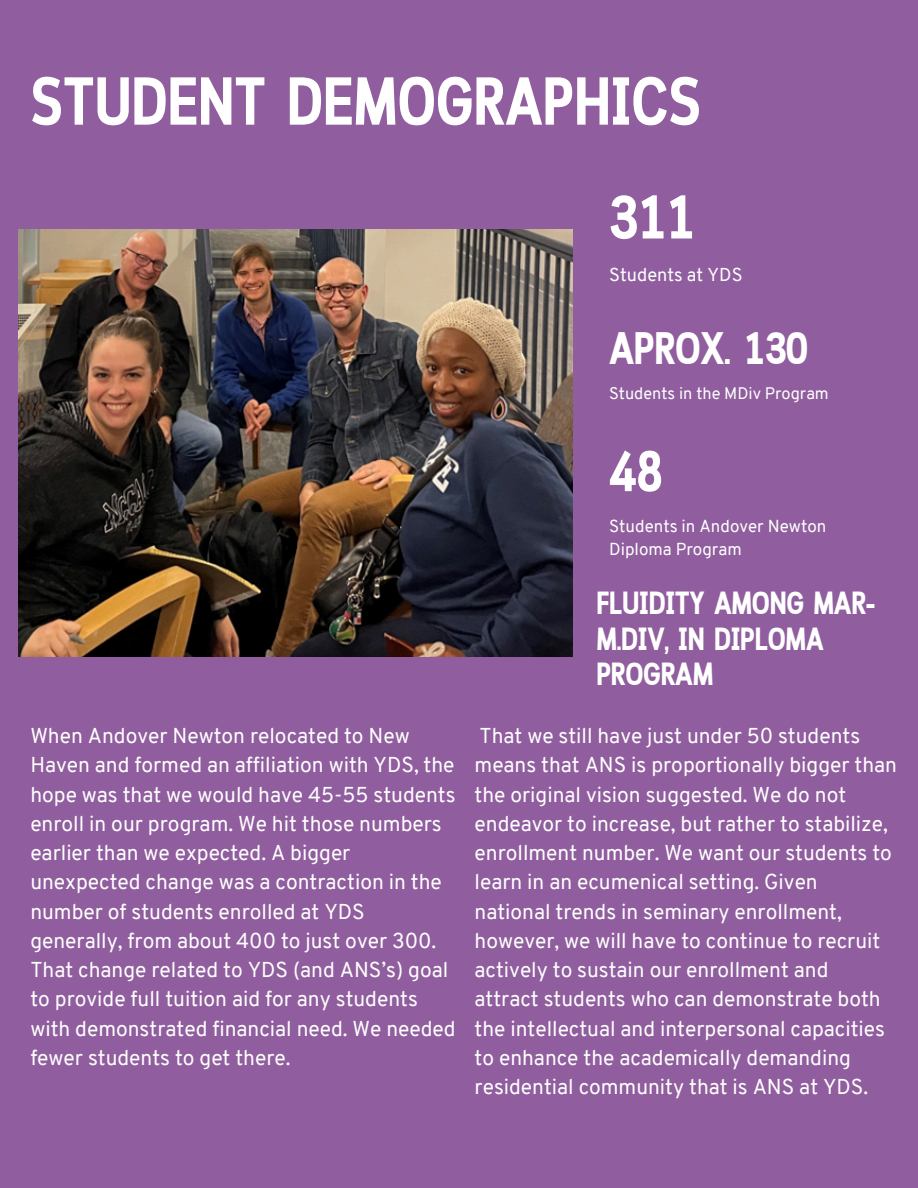
<style>
.page{position:relative;width:918px;height:1188px;background:#905e9e}
.page>*{position:absolute;margin:0;border:0;box-sizing:border-box;transform-origin:0 0}
.t1{font:700 67.65px "Cloud Cond";color:#fff}
.t2{font:700 60.9px "Cloud Cond";color:#fff}
.t3{font:700 57.15px "Cloud Cond";color:#fff}
.t4{font:700 45.3px "Cloud Cond";letter-spacing:-.01em;color:#fff}
.t5{font:700 31.95px/35.4px "Cloud Cond";letter-spacing:-.01em;color:#fff}
.t6{font:21px/29.2px "Overpass";color:#fff}
.t7{font:18.15px "Overpass";color:#fff}
.t8{font:16.95px/23.1px "Overpass";color:#fff}
.t9{font:16.35px "Overpass";color:#fff}
</style>
<div class="page">
<img style="left:19px;top:229px;width:553px;height:428px">
<p class="t1" style="left:30px;top:75px;width:672px">STUDENT DEMOGRAPHICS</p>
<h2 class="t2" style="left:609px;top:194px;width:88px">311</h2>
<p class="t7" style="left:609px;top:267px;width:135px">Students at YDS</p>
<h1 class="t4" style="left:609px;top:331px;width:200px">APROX. 130</h1>
<p class="t9" style="left:609px;top:386px;width:221px">Students in the MDiv Program</p>
<h3 class="t3" style="left:609px;top:449px;width:56px">48</h3>
<p class="t8" style="left:609px;top:517px;width:219px">Students in Andover Newton<br>Diploma Program</p>
<p class="t5" style="left:596px;top:588px;width:281px">FLUIDITY AMONG MAR-<br>M.DIV, IN DIPLOMA<br>PROGRAM</p>
<h4 class="t6" style="left:30px;top:723px;width:427px">When Andover Newton relocated to New Haven and formed an affiliation with YDS, the hope was that we would have 45-55 students enroll in our program. We hit those numbers earlier than we expected. A bigger unexpected change was a contraction in the number of students enrolled at YDS generally, from about 400 to just over 300.<br>That change related to YDS (and ANS’s) goal to provide full tuition aid for any students with demonstrated financial need. We needed fewer students to get there.</h4>
<p class="t6" style="left:475px;top:723px;width:424px">That we still have just under 50 students means that ANS is proportionally bigger than the original vision suggested. We do not endeavor to increase, but rather to stabilize, enrollment number. We want our students to learn in an ecumenical setting. Given national trends in seminary enrollment, however, we will have to continue to recruit actively to sustain our enrollment and attract students who can demonstrate both the intellectual and interpersonal capacities to enhance the academically demanding residential community that is ANS at YDS.</p>
</div>
